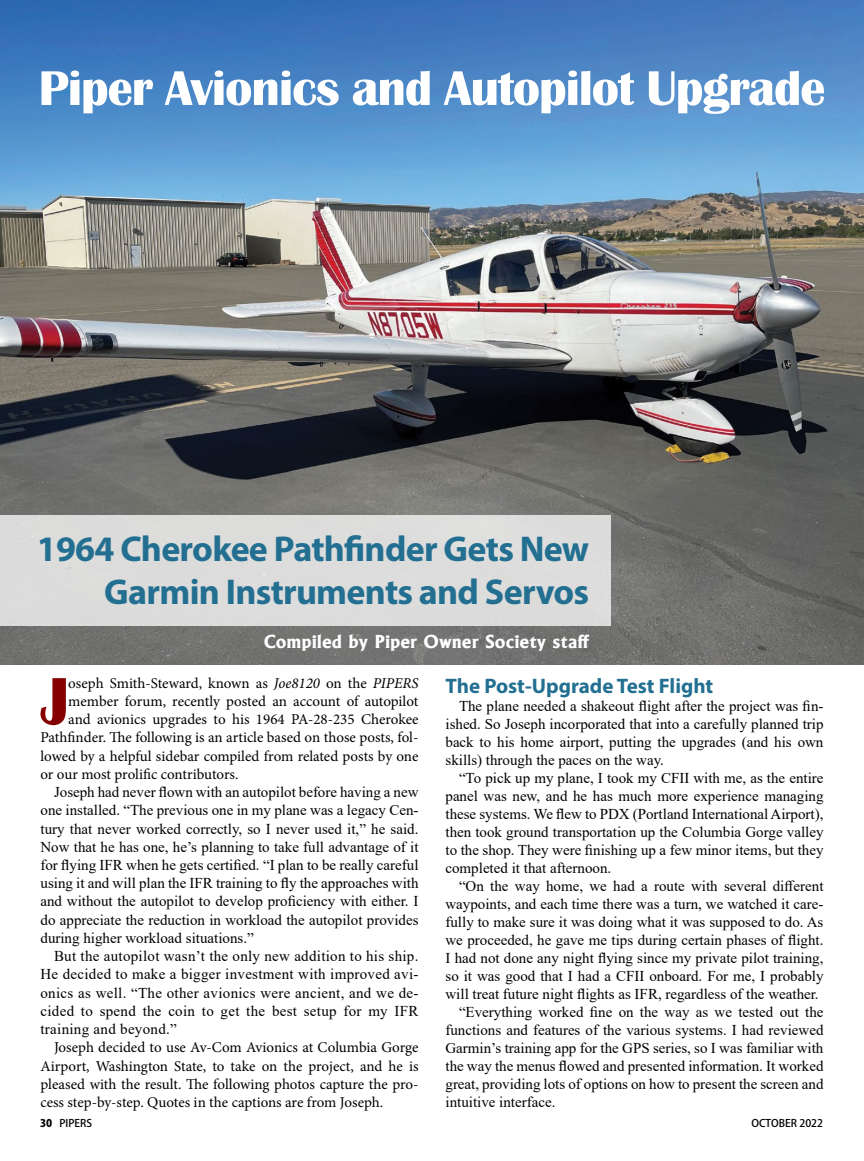
<style>
.page{position:relative;width:864px;height:1161px;background:#fff}
.page>*{position:absolute;margin:0;border:0;box-sizing:border-box;transform-origin:0 0}
.Drop_Cap_Body_Copy{font:69px "Britannic Bold DTC";color:#840001}
.Heading{font:50.4px "Britannic Bold DTC";letter-spacing:-.02em;color:#fff}
.Subhead{font:700 36px "Myriad Pro";letter-spacing:-.02em;color:#236f91}
.Body_Header{font:700 21px "Myriad Pro";color:#236f91}
.By_Name{font:700 19.5px "Adelon";color:#fff}
.Body_Copy{font:15px/18px "Times New Roman";color:#000;text-align:justify}
.Drop_Cap_Body_Copy-2{font:15px "Minion Pro";letter-spacing:-.005em;color:#000}
.Body_Copy-2{font:15px/18.3px "Minion Pro";letter-spacing:-.005em;color:#000;text-align:justify}
.t1{font:500 10.5px "Koz Go Pro";color:#000}
.s1{font-style:italic}
.s2{font-weight:800}
</style>
<div class="page">
<img style="left:0;top:0;width:864px;height:665px">
<div style="left:0;top:516px;width:611px;height:110px;background:#dcdcdc"></div>
<p class="Heading" style="left:39px;top:60px;width:788px">Piper Avionics and Autopilot Upgrade</p>
<p class="Subhead" style="left:37px;top:525px;width:554px">1964 Cherokee Pathfinder Gets New</p>
<p class="Subhead" style="left:104px;top:569px;width:487px">Garmin Instruments and Servos</p>
<p class="By_Name" style="left:264px;top:630px;width:328px">Compiled by Piper Owner Society staff</p>
<p class="Body_Header" style="left:446px;top:672px;width:269px">The Post-Upgrade Test Flight</p>
<p class="Body_Copy" style="left:446px;top:697px;width:380px;text-indent:14px">The plane needed a shakeout flight after the project was fin&shy;ished. So Joseph incorporated that into a carefully planned trip back to his home airport, putting the upgrades (and his own skills) through the paces on the way.</p>
<p class="Body_Copy" style="left:446px;top:769px;width:380px;text-indent:14px">“To pick up my plane, I took my CFII with me, as the entire panel was new, and he has much more experience managing these systems. We flew to PDX (Portland International Airport), then took ground transportation up the Columbia Gorge valley to the shop. They were finishing up a few minor items, but they completed it that afternoon.</p>
<p class="Body_Copy" style="left:446px;top:877px;width:380px;text-indent:14px">“On the way home, we had a route with several different waypoints, and each time there was a turn, we watched it care&shy;fully to make sure it was doing what it was supposed to do. As we proceeded, he gave me tips during certain phases of flight.<br>I had not done any night flying since my private pilot training, so it was good that I had a CFII onboard. For me, I probably will treat future night flights as IFR, regardless of the weather.</p>
<p class="Body_Copy" style="left:446px;top:1003px;width:380px;text-indent:14px">“Everything worked fine on the way as we tested out the functions and features of the various systems. I had reviewed Garmin’s training app for the GPS series, so I was familiar with the way the menus flowed and presented information. It worked great, providing lots of options on how to present the screen and intuitive interface.</p>
<p class="Drop_Cap_Body_Copy" style="left:40px;top:663px;width:30px">J</p>
<p class="Drop_Cap_Body_Copy-2" style="left:68px;top:673px;width:352px">oseph Smith-Steward, known as <span class="s1">Joe8120</span> on the <span class="s1">PIPERS</span></p>
<p class="Drop_Cap_Body_Copy-2" style="left:68px;top:691px;width:352px">member forum, recently posted an account of autopilot</p>
<p class="Drop_Cap_Body_Copy-2" style="left:68px;top:709px;width:352px">and avionics upgrades to his 1964 PA-28-235 Cherokee</p>
<p class="Drop_Cap_Body_Copy-2" style="left:40px;top:728px;width:380px">Pathfinder. The following is an article based on those posts, fol-</p>
<p class="Drop_Cap_Body_Copy-2" style="left:40px;top:746px;width:379px">lowed by a helpful sidebar compiled from related posts by one</p>
<p class="Drop_Cap_Body_Copy-2" style="left:40px;top:764px;width:199px">or our most prolific contributors.</p>
<p class="Body_Copy" style="left:40px;top:782px;width:380px;text-indent:14px">Joseph had never flown with an autopilot before having a new one installed. “The previous one in my plane was a legacy Cen&shy;tury that never worked correctly, so I never used it,” he said.<br>Now that he has one, he’s planning to take full advantage of it for flying IFR when he gets certified. “I plan to be really careful using it and will plan the IFR training to fly the approaches with and without the autopilot to develop proficiency with either. I do appreciate the reduction in workload the autopilot provides during higher workload situations.”</p>
<p class="Body_Copy" style="left:40px;top:947px;width:380px;text-indent:14px">But the autopilot wasn’t the only new addition to his ship.<br>He decided to make a bigger investment with improved avi&shy;onics as well. “The other avionics were ancient, and we de&shy;cided to spend the coin to get the best setup for my IFR training and beyond.”</p>
<p class="Body_Copy-2" style="left:40px;top:1038px;width:380px;text-indent:14px">Joseph decided to use Av-Com Avionics at Columbia Gorge Airport, Washington State, to take on the project, and he is pleased with the result. The following photos capture the pro&shy;cess step-by-step. Quotes in the captions are from Joseph.</p>
<p class="t1" style="left:40px;top:1116px;width:54px"><span class="s2">30</span> PIPERS</p>
<p class="t1" style="left:752px;top:1116px;width:73px">OCTOBER 2022</p>
</div>
